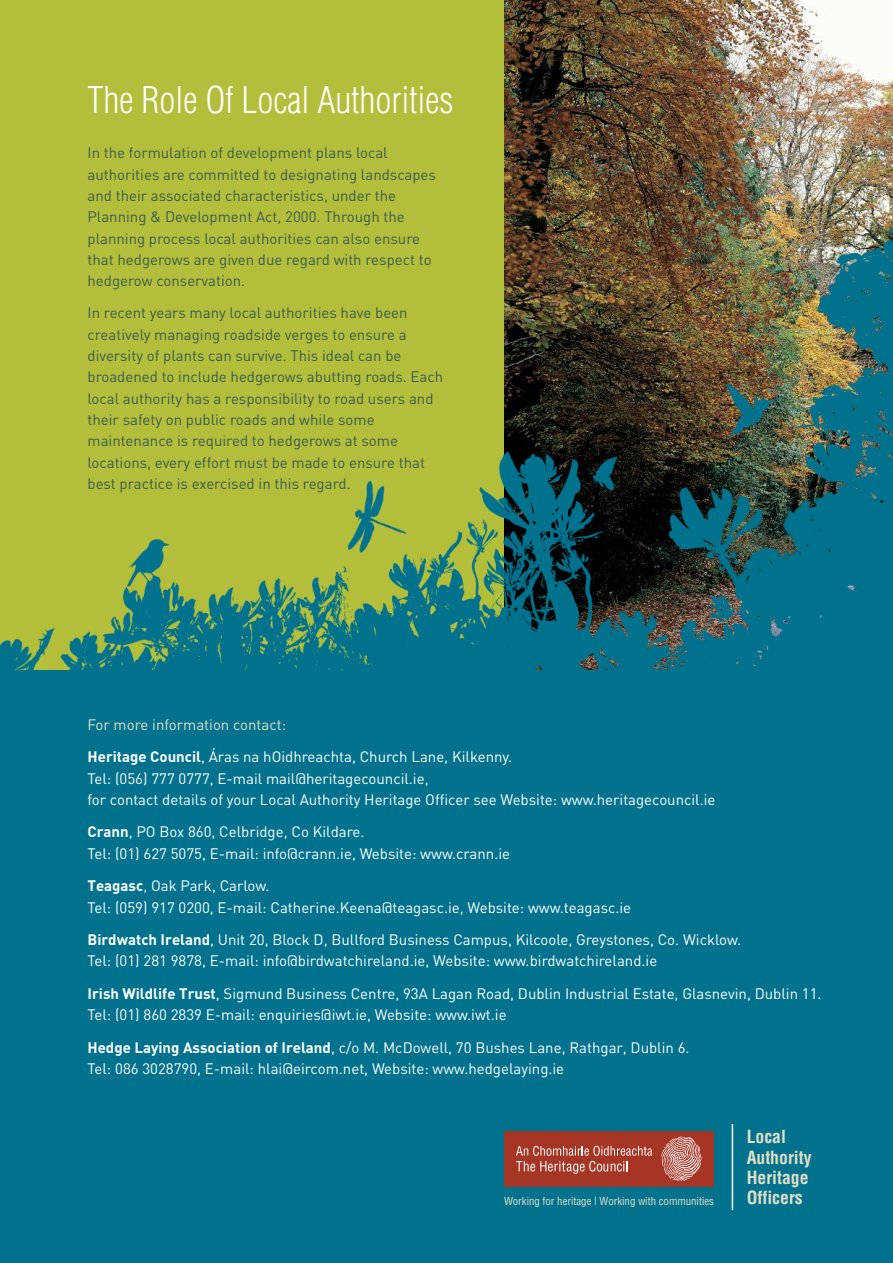
<style>
.page{position:relative;width:893px;height:1263px;background:#fff}
.page>*{position:absolute;margin:0;border:0;box-sizing:border-box;transform-origin:0 0}
.t1{font:300 condensed 36px "Helvetica";color:#fff}
.t2{font:700 condensed 17.7px/20.1px "Helvetica";color:#e3dfc6}
.t3{font:15px/21.6px "DIN";color:#fff}
.t4{font:15px/21.3px "DIN";color:#3c5b4e}
.t5{font:condensed 10.8px "Helvetica";color:#e3dfc6}
.s1{color:#e3dfc6}
.s2{font-family:"DIN Bold"}
.s3{font-size:8.7px}
</style>
<div class="page">
<div style="left:0;top:666px;width:893px;height:597px;background:#00728e"></div>
<div style="left:0;top:0;width:893px;height:669px;background:#b3be3b"></div>
<img style="left:504px;top:0;width:389px;height:186px">
<img style="left:0;top:186px;width:893px;height:483px">
<div style="left:504px;top:1131px;width:210px;height:55px;background:#a53524"></div>
<svg style="left:516px;top:1146px;width:136px;height:28px"></svg>
<svg style="left:661px;top:1136px;width:41px;height:45px"></svg>
<hr style="left:732px;top:1124px;width:1px;height:86px;background:#fff">
<h1 class="t1" style="left:87px;top:79px;width:367px">The Role Of Local Authorities</h1>
<p class="t4" style="left:87px;top:142px;width:350px">In the formulation of development plans local authorities are committed to designating landscapes and their associated characteristics, under the Planning &amp; Development Act, 2000. Through the planning process local authorities can also ensure that hedgerows are given due regard with respect to hedgerow conservation.</p>
<p class="t4" style="left:87px;top:302px;width:357px">In recent years many local authorities have been creatively managing roadside verges to ensure a diversity of plants can survive. This ideal can be broadened to include hedgerows abutting roads. Each local authority has a responsibility to road users and their safety on public roads and while some maintenance is required to hedgerows at some locations, every effort must be made to ensure that best practice is exercised in this regard.</p>
<p class="t3" style="left:87px;top:708px;width:426px;line-height:32.2px"><span class="s1">For more information contact:<br></span><span class="s2">Heritage Council</span>, Áras na hOidhreachta, Church Lane, Kilkenny.</p>
<p class="t3" style="left:87px;top:767px;width:629px">Tel: (056) 777 0777, E-mail mail@heritagecouncil.ie,<br>for contact details of your Local Authority Heritage Officer see Website: www.heritagecouncil.ie</p>
<p class="t3" style="left:87px;top:821px;width:424px"><span class="s2">Crann</span>, PO Box 860, Celbridge, Co Kildare.<br>Tel: (01) 627 5075, E-mail: info@crann.ie, Website: www.crann.ie</p>
<p class="t3" style="left:87px;top:875px;width:545px"><span class="s2">Teagasc</span>, Oak Park, Carlow.<br>Tel: (059) 917 0200, E-mail: Catherine.Keena@teagasc.ie, Website: www.teagasc.ie</p>
<p class="t3" style="left:87px;top:928px;width:655px"><span class="s2">Birdwatch Ireland</span>, Unit 20, Block D, Bullford Business Campus, Kilcoole, Greystones, Co. Wicklow.<br>Tel: (01) 281 9878, E-mail: info@birdwatchireland.ie, Website: www.birdwatchireland.ie</p>
<p class="t3" style="left:87px;top:982px;width:735px"><span class="s2">Irish Wildlife Trust</span>, Sigmund Business Centre, 93A Lagan Road, Dublin Industrial Estate, Glasnevin, Dublin 11.<br>Tel: (01) 860 2839 E-mail: enquiries@iwt.ie, Website: www.iwt.ie</p>
<p class="t3" style="left:87px;top:1036px;width:604px"><span class="s2">Hedge Laying Association of Ireland</span>, c/o M. McDowell, 70 Bushes Lane, Rathgar, Dublin 6.<br>Tel: 086 3028790, E-mail: hlai@eircom.net, Website: www.hedgelaying.ie</p>
<p class="t5" style="left:504px;top:1194px;width:211px">Working for heritage <span class="s3">|</span> Working with communities</p>
<p class="t2" style="left:747px;top:1127px;width:66px">Local<br>Authority<br>Heritage<br>Officers</p>
</div>
